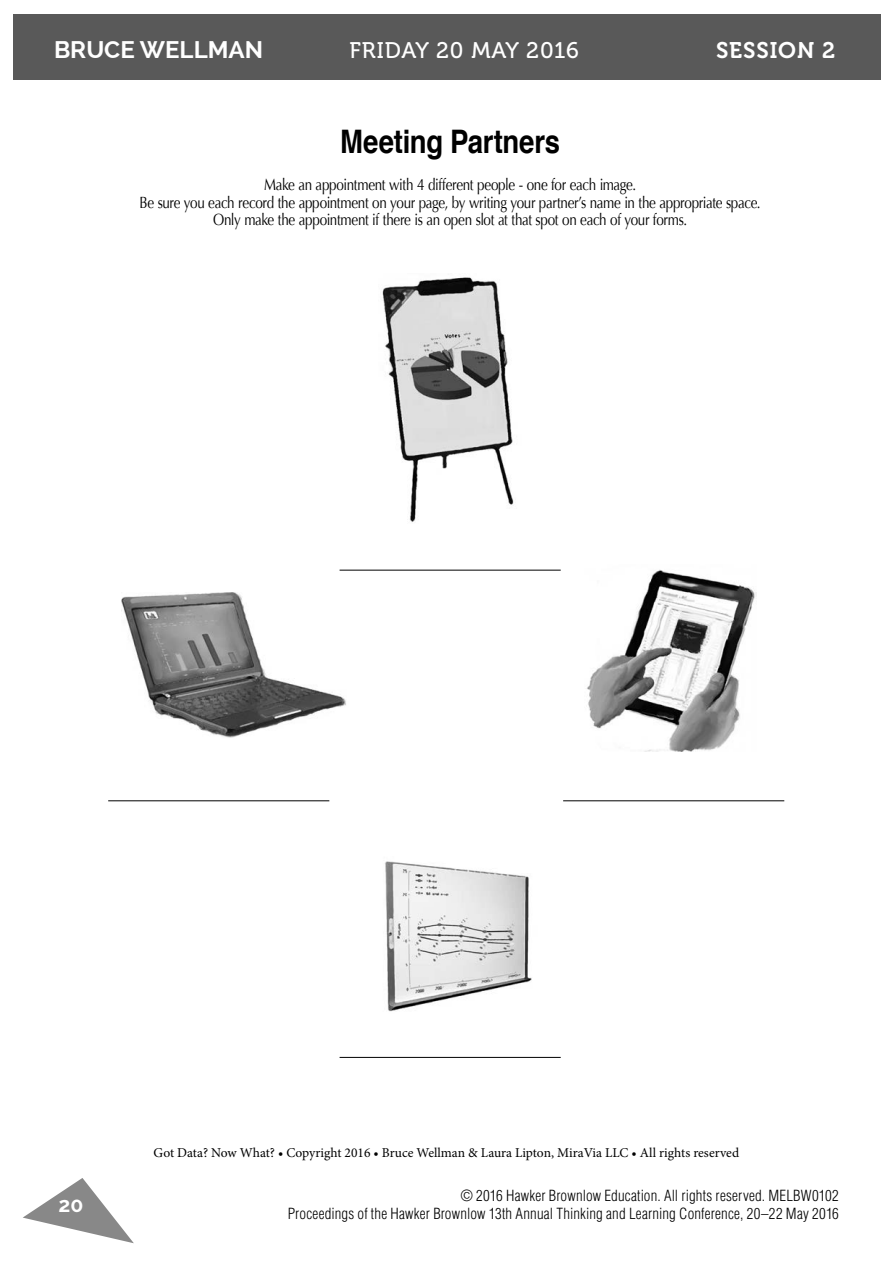
<style>
.page{position:relative;width:893px;height:1263px;background:#fff}
.page>*{position:absolute;margin:0;border:0;box-sizing:border-box;transform-origin:0 0}
.t1{font:700 32.4px "Helvetica";letter-spacing:-.01em;color:#000;scale:.85 1}
.t2{font:700 24px "Raleway";color:#fff}
.t3{font:22.5px "Museo 500";letter-spacing:.04em;color:#fff}
.t4{font:22.5px "Museo 700";letter-spacing:.04em;color:#fff}
.t5{font:700 21px "Raleway";color:#fff}
.t6{font:16.2px/17.5px "Optima";letter-spacing:-.025em;color:#000;text-align:center;scale:.83 1}
.t7{font:300 condensed 15px/18px "Helvetica LT Std";letter-spacing:.01em;color:#000;text-align:right}
.t8{font:13.5px "Minion Pro";color:#000}
</style>
<div class="page">
<div style="left:13px;top:14px;width:867px;height:65px;background:#595959"></div>
<svg style="left:23px;top:1178px;width:111px;height:65px"></svg>
<img style="left:385px;top:861px;width:147px;height:151px">
<img style="left:122px;top:592px;width:224px;height:146px">
<img style="left:587px;top:569px;width:169px;height:182px">
<img style="left:382px;top:277px;width:132px;height:245px">
<hr style="left:340px;top:570px;width:221px;height:1px;background:#000">
<hr style="left:340px;top:1057px;width:221px;height:1px;background:#000">
<hr style="left:108px;top:800px;width:221px;height:1px;background:#000">
<hr style="left:563px;top:800px;width:221px;height:1px;background:#000">
<h2 class="t2" style="left:54px;top:36px;width:211px">BRUCE WELLMAN</h2>
<h3 class="t3" style="left:349px;top:42px;width:231px">FRIDAY 20 MAY 2016</h3>
<h3 class="t4" style="left:716px;top:42px;width:121px">SESSION 2</h3>
<h1 class="t1" style="left:340px;top:115px;width:260px">Meeting Partners</h1>
<p class="t6" style="left:140px;top:176px;width:750px">Make an appointment with 4 different people - one for each image.<br>Be sure you each record the appointment on your page, by writing your partner’s name in the appropriate space.<br>Only make the appointment if there is an open slot at that spot on each of your forms.</p>
<p class="t5" style="left:58px;top:1193px;width:26px">20</p>
<p class="t8" style="left:154px;top:1147px;width:587px">Got Data? Now What? • Copyright 2016 • Bruce Wellman &amp; Laura Lipton, MiraVia LLC • All rights reserved</p>
<p class="t7" style="left:288px;top:1189px;width:553px">© 2016 Hawker Brownlow Education. All rights reserved. MELBW0102<br>Proceedings of the Hawker Brownlow 13th Annual Thinking and Learning Conference, 20–22 May 2016</p>
</div>
